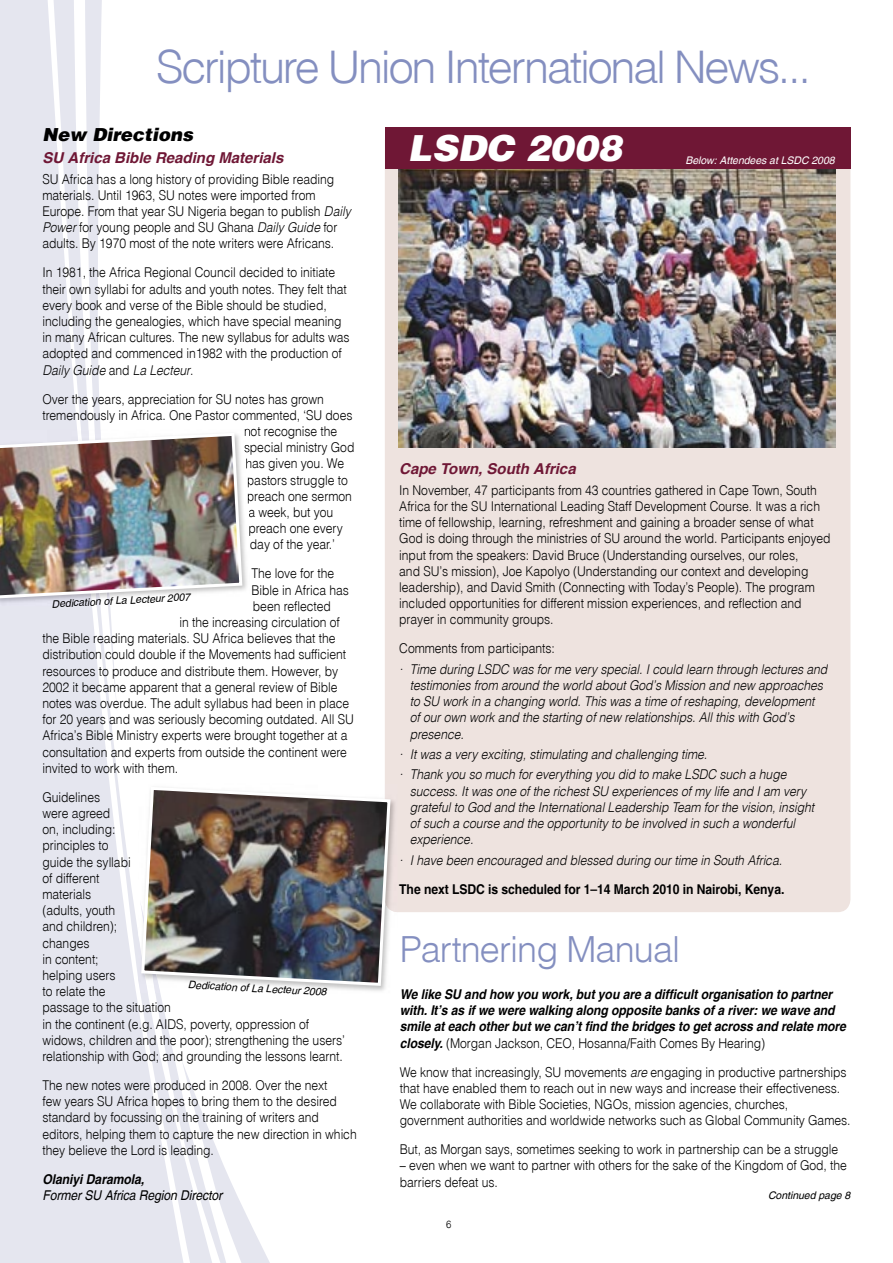
<style>
.page{position:relative;width:893px;height:1263px;background:#fff}
.page>*{position:absolute;margin:0;border:0;box-sizing:border-box;transform-origin:0 0}
.t1{font:45px "Switzerland Light Plain";letter-spacing:-.05em;color:#848fc0}
.t2{font:36px "Switzerland Light Plain";letter-spacing:-.025em;color:#848fc0}
.t3{font:italic 900 36px "Switzerland";color:#fff}
.t4{font:italic 900 18px "Switzerland";color:#000}
.t5{font:italic 700 15px "Switzerland";color:#6f1735}
.t6{font:13.5px/16.2px "Switzerland Light Plain";letter-spacing:-.005em;color:#000;scale:.9 1}
.t7{font:italic 300 13.5px/16.2px "Switzerland";letter-spacing:-.005em;color:#000;scale:.9 1}
.t8{font:italic 700 13.5px/16.2px "Switzerland";letter-spacing:-.005em;color:#000;scale:.9 1}
.t9{font:700 13.5px "Switzerland";letter-spacing:-.005em;color:#000;scale:.9 1}
.t10{font:italic 13.5px "Switzerland";letter-spacing:-.005em;color:#000;scale:.9 1}
.t11{font:italic 10.5px "Switzerland";letter-spacing:-.005em;color:#000}
.t12{font:italic 10.5px "Switzerland";letter-spacing:-.005em;color:#fff}
.t13{font:10.5px "Switzerland Light Plain";color:#000;scale:.9 1}
.s1{font-family:"Switzerland";font-weight:300;font-style:italic}
.s2{font-family:"Switzerland Light Plain";font-weight:400;font-style:normal}
.s3{font-family:"Switzerland";font-weight:700;font-style:italic}
</style>
<div class="page">
<div style="left:385px;top:128px;width:465px;height:784px;background:#eee3df;border-radius:13px"></div>
<img style="left:399px;top:169px;width:436px;height:279px">
<svg style="left:216px;top:1148px;width:54px;height:115px"></svg>
<svg style="left:186px;top:1072px;width:30px;height:191px"></svg>
<svg style="left:0;top:714px;width:186px;height:549px;fill:#e5e6ef"></svg>
<img style="left:0;top:0;width:250px;height:714px">
<img style="left:138px;top:784px;width:248px;height:209px">
<img style="left:385px;top:784px;width:10px;height:128px">
<img style="left:140px;top:900px;width:20px;height:93px">
<img style="left:138px;top:935px;width:10px;height:58px">
<img style="left:141px;top:787px;width:249px;height:199px">
<div style="left:385px;top:128px;width:465px;height:41px;background:#6f1735"></div>
<h1 class="t1" style="left:156px;top:39px;width:656px">Scripture Union International News...</h1>
<h3 class="t4" style="left:43px;top:123px;width:152px">New Directions</h3>
<p class="t5" style="left:43px;top:149px;width:242px">SU Africa Bible Reading Materials</p>
<p class="t6" style="left:43px;top:170px;width:344px">SU Africa has a long history of providing Bible reading materials. Until 1963, SU notes were imported from Europe. From that year SU Nigeria began to publish <span class="s1">Daily Power</span> for young people and SU Ghana <span class="s1">Daily Guide</span> for adults. By 1970 most of the note writers were Africans.</p>
<p class="t6" style="left:43px;top:264px;width:343px">In 1981, the Africa Regional Council decided to initiate their own syllabi for adults and youth notes. They felt that every book and verse of the Bible should be studied, including the genealogies, which have special meaning in many African cultures. The new syllabus for adults was adopted and commenced in1982 with the production of</p>
<p class="t7" style="left:43px;top:361px;width:169px">Daily Guide <span class="s2">and</span> La Lecteur<span class="s2">.</span></p>
<p class="t6" style="left:43px;top:390px;width:314px">Over the years, appreciation for SU notes has grown</p>
<p class="t6" style="left:43px;top:406px;width:346px">tremendously in Africa. One Pastor commented, ‘SU does</p>
<p class="t6" style="left:244px;top:423px;width:105px">not recognise the</p>
<p class="t6" style="left:244px;top:439px;width:124px">special ministry God</p>
<p class="t6" style="left:245px;top:455px;width:111px">has given you. We</p>
<p class="t6" style="left:247px;top:471px;width:114px">pastors struggle to</p>
<p class="t6" style="left:247px;top:487px;width:118px">preach one sermon</p>
<p class="t6" style="left:248px;top:504px;width:96px">a week, but you</p>
<p class="t6" style="left:248px;top:520px;width:106px">preach one every</p>
<p class="t6" style="left:250px;top:536px;width:96px">day of the year.’</p>
<p class="t6" style="left:251px;top:565px;width:94px">The love for the</p>
<p class="t6" style="left:251px;top:581px;width:110px">Bible in Africa has</p>
<p class="t6" style="left:253px;top:597px;width:88px">been reflected</p>
<p class="t6" style="left:179px;top:614px;width:180px">in the increasing circulation of</p>
<p class="t6" style="left:43px;top:630px;width:327px">the Bible reading materials. SU Africa believes that the</p>
<p class="t6" style="left:43px;top:646px;width:339px">distribution could double if the Movements had sufficient</p>
<p class="t6" style="left:43px;top:662px;width:330px">resources to produce and distribute them. However, by</p>
<p class="t6" style="left:43px;top:678px;width:329px">2002 it became apparent that a general review of Bible</p>
<p class="t6" style="left:43px;top:695px;width:342px">notes was overdue. The adult syllabus had been in place</p>
<p class="t6" style="left:43px;top:711px;width:348px">for 20 years and was seriously becoming outdated. All SU</p>
<p class="t6" style="left:43px;top:727px;width:341px">Africa’s Bible Ministry experts were brought together at a</p>
<p class="t6" style="left:43px;top:743px;width:340px">consultation and experts from outside the continent were</p>
<p class="t6" style="left:43px;top:759px;width:152px">invited to work with them.</p>
<p class="t6" style="left:43px;top:788px;width:337px">Guidelines<br>were agreed<br>on, including:<br>principles to<br>guide the syllabi<br>of different<br>materials<br>(adults, youth<br>and children);<br>changes<br>in content;<br>helping users<br>to relate the<br>passage to the situation<br>in the continent (e.g. AIDS, poverty, oppression of widows, children and the poor); strengthening the users’ relationship with God; and grounding the lessons learnt.</p>
<p class="t6" style="left:43px;top:1076px;width:351px">The new notes were produced in 2008. Over the next<br>few years SU Africa hopes to bring them to the desired standard by focussing on the training of writers and editors, helping them to capture the new direction in which they believe the Lord is leading.</p>
<p class="t8" style="left:43px;top:1171px;width:114px">Olaniyi Daramola,</p>
<p class="t10" style="left:43px;top:1187px;width:201px">Former SU Africa Region Director</p>
<h2 class="t3" style="left:408px;top:125px;width:216px">LSDC 2008</h2>
<p class="t12" style="left:685px;top:154px;width:151px">Below: Attendees at LSDC 2008</p>
<p class="t5" style="left:399px;top:460px;width:178px">Cape Town, South Africa</p>
<p class="t6" style="left:399px;top:481px;width:481px">In November, 47 participants from 43 countries gathered in Cape Town, South Africa for the SU International Leading Staff Development Course. It was a rich time of fellowship, learning, refreshment and gaining a broader sense of what God is doing through the ministries of SU around the world. Participants enjoyed input from the speakers: David Bruce (Understanding ourselves, our roles,<br>and SU’s mission), Joe Kapolyo (Understanding our context and developing leadership), and David Smith (Connecting with Today’s People). The program included opportunities for different mission experiences, and reflection and prayer in community groups.</p>
<p class="t6" style="left:399px;top:640px;width:175px">Comments from participants:</p>
<p class="t7" style="left:410px;top:660px;width:465px;text-indent:-10px">• Time during LSDC was for me very special. I could learn through lectures and testimonies from around the world about God’s Mission and new approaches to SU work in a changing world. This was a time of reshaping, development of our own work and the starting of new relationships. All this with God’s presence.</p>
<p class="t7" style="left:399px;top:746px;width:344px">• It was a very exciting, stimulating and challenging time.</p>
<p class="t7" style="left:410px;top:766px;width:451px;text-indent:-10px">• Thank you so much for everything you did to make LSDC such a huge success. It was one of the richest SU experiences of my life and I am very grateful to God and the International Leadership Team for the vision, insight of such a course and the opportunity to be involved in such a wonderful experience.</p>
<p class="t7" style="left:399px;top:851px;width:427px">• I have been encouraged and blessed during our time in South Africa.</p>
<p class="t9" style="left:399px;top:881px;width:429px">The next LSDC is scheduled for 1–14 March 2010 in Nairobi, Kenya.</p>
<h2 class="t2" style="left:400px;top:926px;width:282px">Partnering Manual</h2>
<p class="t8" style="left:400px;top:986px;width:497px">We like SU and how you work, but you are a difficult organisation to partner with. It’s as if we were walking along opposite banks of a river: we wave and smile at each other but we can’t find the bridges to get across and relate more</p>
<p class="t6" style="left:400px;top:1028px;width:498px;line-height:29px"><span class="s3">closely.</span> (Morgan Jackson, CEO, Hosanna/Faith Comes By Hearing)<br>We know that increasingly, SU movements <span class="s1">are</span> engaging in productive partnerships</p>
<p class="t6" style="left:400px;top:1079px;width:502px">that have enabled them to reach out in new ways and increase their effectiveness.<br>We collaborate with Bible Societies, NGOs, mission agencies, churches, government authorities and worldwide networks such as Global Community Games.</p>
<p class="t6" style="left:400px;top:1141px;width:489px">But, as Morgan says, sometimes seeking to work in partnership can be a struggle</p>
<p class="t6" style="left:400px;top:1157px;width:498px">– even when we want to partner with others for the sake of the Kingdom of God, the barriers defeat us.</p>
<p class="t11" style="left:51px;top:598px;width:140px;rotate:-3deg">Dedication of La Lecteur 2007</p>
<p class="t11" style="left:188px;top:978px;width:140px;rotate:3deg">Dedication of La Lecteur 2008</p>
<p class="t11" style="left:768px;top:1189px;width:84px">Continued page 8</p>
<p class="t13" style="left:446px;top:1218px;width:7px">6</p>
</div>
